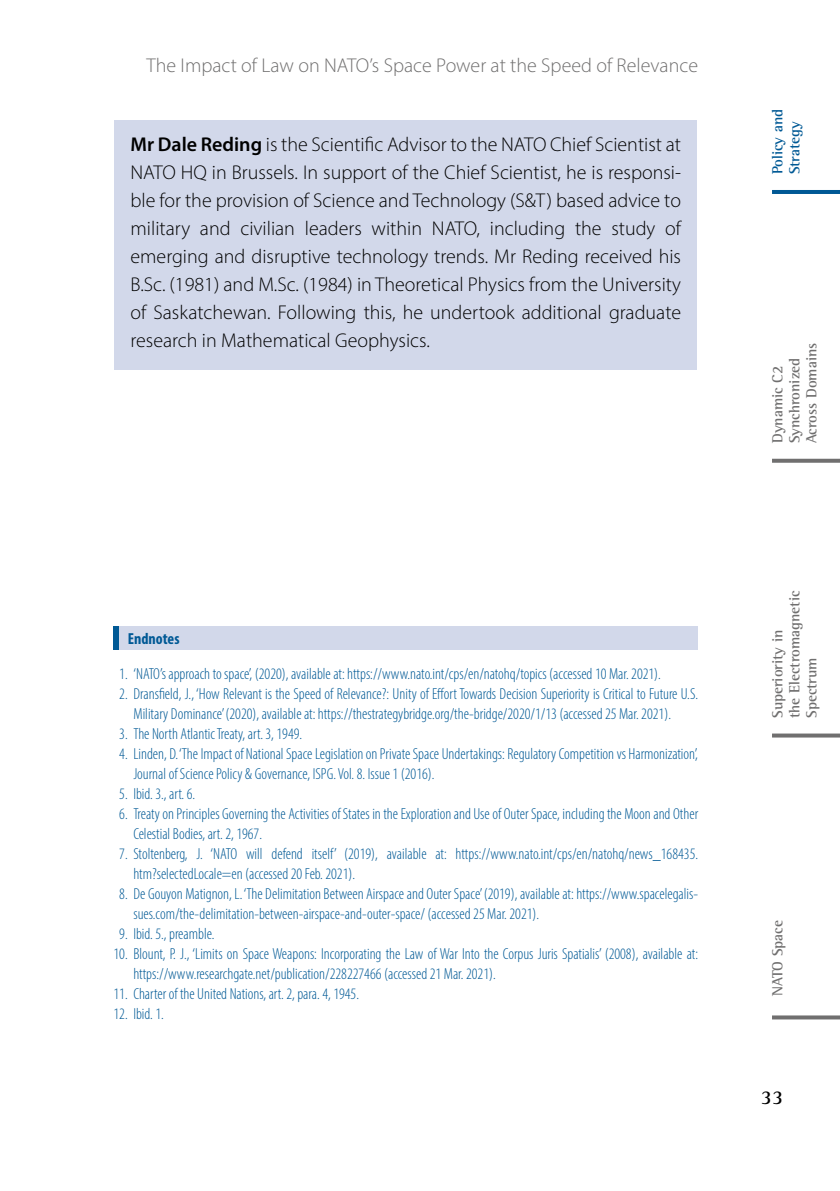
<style>
.page{position:relative;width:840px;height:1191px;background:#fff}
.page>*{position:absolute;margin:0;border:0;box-sizing:border-box;transform-origin:0 0}
.author_-_box{font:20px/28px "Myriad Pro Light 2";color:#000;text-align:justify}
.t1{font:20px "Myriad Pro Light 2";color:#706f6f}
.t2{font:20px "Rotis Semi Serif Pro Bold 2";color:#000}
.endnotes_-_2_digits{font:300 condensed 16px/20px "Myriad Pro";color:#005995}
.endnotes_-_1_digit{font:700 condensed 16px "Myriad Pro";color:#005995}
.t3{font:700 15px/17px "Rotis Semi Serif Pro";color:#706f6f}
.t4{font:700 15px/17px "Rotis Semi Serif Pro";color:#005995}
.s1{font-family:"Myriad Pro Semibold 2"}
</style>
<div class="page">
<hr style="left:771px;top:190px;width:68px;height:4px;background:#005995">
<svg style="left:772px;top:459px;width:67px;height:4px"></svg>
<svg style="left:772px;top:733px;width:67px;height:4px"></svg>
<svg style="left:772px;top:1015px;width:67px;height:4px"></svg>
<div style="left:114px;top:120px;width:582px;height:249px;background:#d2d8ea"></div>
<div style="left:113px;top:626px;width:584px;height:24px;background:#d2d8ea"></div>
<div style="left:113px;top:626px;width:6px;height:24px;background:#005995"></div>
<p class="t1" style="left:146px;top:53px;width:553px">The Impact of Law on NATO’s Space Power at the Speed of Relevance</p>
<p class="author_-_box" style="left:130px;top:130px;width:551px"><span class="s1">Mr Dale Reding</span> is the Scientific Advisor to the NATO Chief Scientist at NATO HQ in Brussels. In support of the Chief Scientist, he is responsi&shy;ble for the provision of Science and Technology (S&amp;T) based advice to military and civilian leaders within NATO, including the study of emerging and disruptive technology trends. Mr Reding received his B.Sc. (1981) and M.Sc. (1984) in Theoretical Physics from the University of Saskatchewan. Following this, he undertook additional graduate research in Mathematical Geophysics.</p>
<p class="endnotes_-_1_digit" style="left:128px;top:629px;width:53px">Endnotes</p>
<p class="endnotes_-_2_digits" style="left:119px;top:664px;width:543px">1. ‘NATO’s approach to space’, (2020), available at: https://www.nato.int/cps/en/natohq/topics (accessed 10 Mar. 2021).</p>
<p class="endnotes_-_2_digits" style="left:133px;top:684px;width:566px;text-indent:-14px">2. Dransfield, J., ‘How Relevant is the Speed of Relevance?: Unity of Effort Towards Decision Superiority is Critical to Future U.S.<br>Military Dominance’ (2020), available at: https://thestrategybridge.org/the-bridge/2020/1/13 (accessed 25 Mar. 2021).</p>
<p class="endnotes_-_2_digits" style="left:119px;top:724px;width:184px">3. The North Atlantic Treaty, art. 3, 1949.</p>
<p class="endnotes_-_2_digits" style="left:133px;top:744px;width:566px;text-indent:-14px">4. Linden, D. ‘The Impact of National Space Legislation on Private Space Undertakings: Regulatory Competition vs Harmonization’,<br>Journal of Science Policy &amp; Governance, ISPG. Vol. 8. Issue 1 (2016).</p>
<p class="endnotes_-_2_digits" style="left:119px;top:784px;width:77px">5. Ibid. 3., art. 6.</p>
<p class="endnotes_-_2_digits" style="left:133px;top:804px;width:566px;text-indent:-14px">6. Treaty on Principles Governing the Activities of States in the Exploration and Use of Outer Space, including the Moon and Other<br>Celestial Bodies, art. 2, 1967.</p>
<p class="endnotes_-_2_digits" style="left:133px;top:844px;width:566px;text-indent:-14px">7. Stoltenberg, J. ‘NATO will defend itself’ (2019), available at: https://www.nato.int/cps/en/natohq/news_168435. htm?selectedLocale=en (accessed 20 Feb. 2021).</p>
<p class="endnotes_-_2_digits" style="left:133px;top:884px;width:566px;text-indent:-14px">8. De Gouyon Matignon, L. ‘The Delimitation Between Airspace and Outer Space’ (2019), available at: https://www.spacelegalis&shy;sues.com/the-delimitation-between-airspace-and-outer-space/ (accessed 25 Mar. 2021).</p>
<p class="endnotes_-_2_digits" style="left:119px;top:924px;width:97px">9. Ibid. 5., preamble.</p>
<p class="endnotes_-_2_digits" style="left:133px;top:944px;width:566px;text-indent:-20px">10. Blount, P. J., ‘Limits on Space Weapons: Incorporating the Law of War Into the Corpus Juris Spatialis’ (2008), available at: https://www.researchgate.net/publication/228227466 (accessed 21 Mar. 2021).</p>
<p class="endnotes_-_2_digits" style="left:113px;top:984px;width:247px">11. Charter of the United Nations, art. 2, para. 4, 1945.</p>
<p class="endnotes_-_2_digits" style="left:113px;top:1004px;width:52px">12. Ibid. 1.</p>
<p class="t4" style="left:768px;top:174px;width:67px;rotate:-90deg">Policy and<br>Strategy</p>
<p class="t3" style="left:768px;top:443px;width:101px;rotate:-90deg">Dynamic C2<br>Synchronized<br>Across Domains</p>
<p class="t3" style="left:768px;top:718px;width:129px;rotate:-90deg">Superiority in<br>the Electromagnetic<br>Spectrum</p>
<p class="t3" style="left:768px;top:996px;width:78px;rotate:-90deg">NATO Space</p>
<p class="t2" style="left:760px;top:1084px;width:24px">33</p>
</div>
